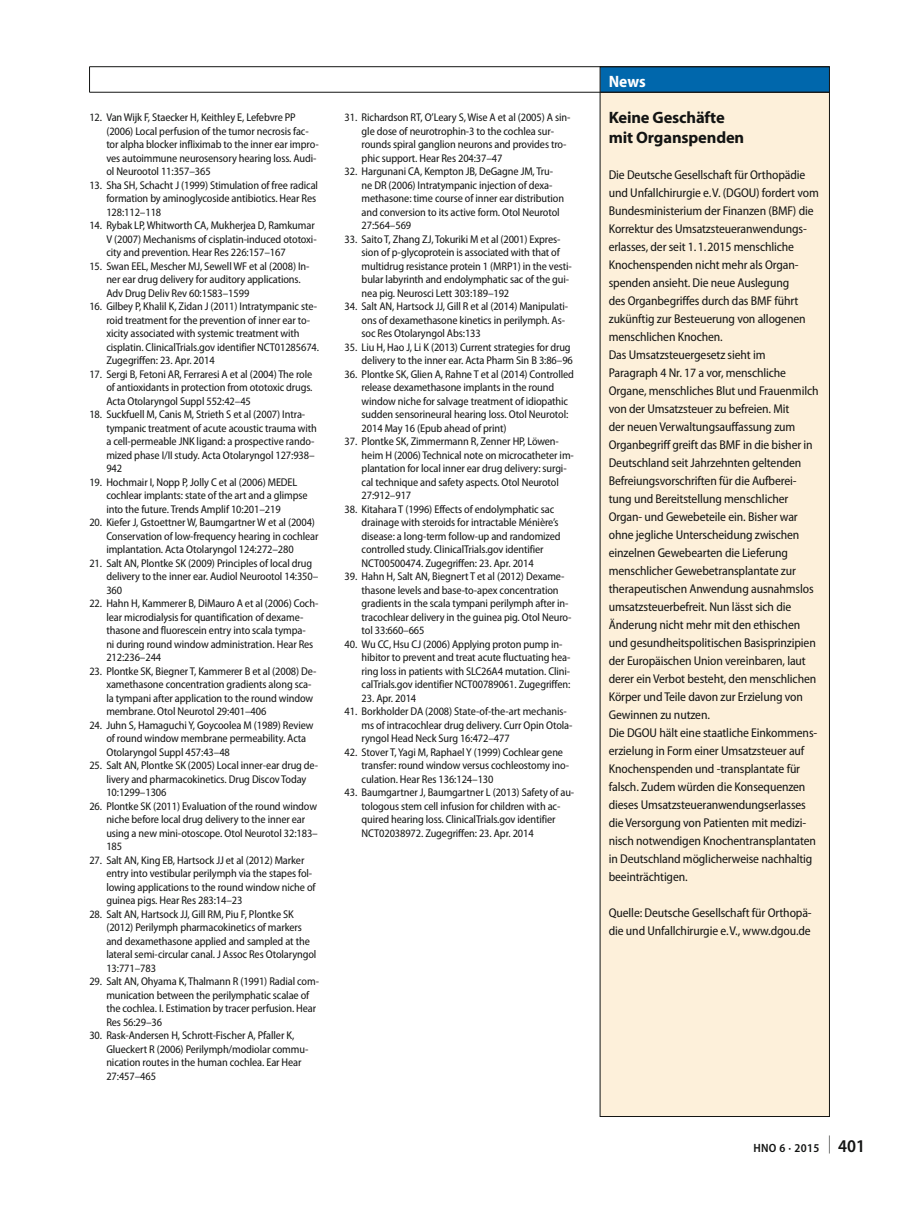
<style>
.page{position:relative;width:919px;height:1212px;background:#fff}
.page>*{position:absolute;margin:0;border:0;box-sizing:border-box;transform-origin:0 0}
.t1{font:700 16.5px/19.8px "Myriad Pro";letter-spacing:-.01em;color:#131413}
.t2{font:700 semi-condensed 16.5px "Myriad Pro";color:#fff}
.t3{font:semi-condensed 12.75px/18px "Myriad Pro";letter-spacing:-.01em;color:#131413}
.t4{font:600 semi-condensed 12px "Myriad Pro";letter-spacing:.03em;color:#131413}
.t5{font:semi-condensed 11.25px/13.5px "Myriad Pro";letter-spacing:-.01em;color:#131413}
.s1{font-size:18px}
</style>
<div class="page">
<div style="left:600px;top:67px;width:229px;height:1049px;background:#fdf0da"></div>
<div style="left:600px;top:67px;width:229px;height:25px;background:#0067ac"></div>
<hr style="left:89px;top:92px;width:740px;height:1px;background:#131413">
<svg style="left:89px;top:67px;width:1px;height:25px"></svg>
<hr style="left:89px;top:66px;width:740px;height:1px;background:#131413">
<p class="t5" style="left:106px;top:111px;width:214px;text-indent:-17px">12. Van Wijk F, Staecker H, Keithley E, Lefebvre PP (2006) Local perfusion of the tumor necrosis fac&shy;tor alpha blocker infliximab to the inner ear impro&shy;ves autoimmune neurosensory hearing loss. Audi&shy;ol Neurootol 11:357–365</p>
<p class="t5" style="left:106px;top:179px;width:213px;text-indent:-17px">13. Sha SH, Schacht J (1999) Stimulation of free radical formation by aminoglycoside antibiotics. Hear Res<br>128:112–118</p>
<p class="t5" style="left:106px;top:219px;width:212px;text-indent:-17px">14. Rybak LP, Whitworth CA, Mukherjea D, Ramkumar<br>V (2007) Mechanisms of cisplatin-induced ototoxi&shy;city and prevention. Hear Res 226:157–167</p>
<p class="t5" style="left:106px;top:260px;width:205px;text-indent:-17px">15. Swan EEL, Mescher MJ, Sewell WF et al (2008) In&shy;ner ear drug delivery for auditory applications.<br>Adv Drug Deliv Rev 60:1583–1599</p>
<p class="t5" style="left:106px;top:300px;width:214px;text-indent:-17px">16. Gilbey P, Khalil K, Zidan J (2011) Intratympanic ste&shy;roid treatment for the prevention of inner ear to&shy;xicity associated with systemic treatment with cisplatin. ClinicalTrials.gov identifier NCT01285674.<br>Zugegriffen: 23. Apr. 2014</p>
<p class="t5" style="left:106px;top:368px;width:208px;text-align:justify;text-indent:-17px">17. Sergi B, Fetoni AR, Ferraresi A et al (2004) The role of antioxidants in protection from ototoxic drugs.<br>Acta Otolaryngol Suppl 552:42–45</p>
<p class="t5" style="left:106px;top:408px;width:212px;text-indent:-17px">18. Suckfuell M, Canis M, Strieth S et al (2007) Intra&shy;tympanic treatment of acute acoustic trauma with a cell-permeable JNK ligand: a prospective rando&shy;mized phase I/II study. Acta Otolaryngol 127:938– 942</p>
<p class="t5" style="left:106px;top:476px;width:203px;text-indent:-17px">19. Hochmair I, Nopp P, Jolly C et al (2006) MEDEL cochlear implants: state of the art and a glimpse into the future. Trends Amplif 10:201–219</p>
<p class="t5" style="left:106px;top:516px;width:213px;text-indent:-17px">20. Kiefer J, Gstoettner W, Baumgartner W et al (2004)<br>Conservation of low-frequency hearing in cochlear implantation. Acta Otolaryngol 124:272–280</p>
<p class="t5" style="left:106px;top:557px;width:213px;text-indent:-17px">21. Salt AN, Plontke SK (2009) Principles of local drug delivery to the inner ear. Audiol Neurootol 14:350–<br>360</p>
<p class="t5" style="left:106px;top:597px;width:213px;text-indent:-17px">22. Hahn H, Kammerer B, DiMauro A et al (2006) Coch&shy;lear microdialysis for quantification of dexame&shy;thasone and fluorescein entry into scala tympa-<br>ni during round window administration. Hear Res 212:236–244</p>
<p class="t5" style="left:106px;top:665px;width:212px;text-indent:-17px">23. Plontke SK, Biegner T, Kammerer B et al (2008) De&shy;xamethasone concentration gradients along sca&shy;la tympani after application to the round window membrane. Otol Neurotol 29:401–406</p>
<p class="t5" style="left:106px;top:719px;width:209px;text-indent:-17px">24. Juhn S, Hamaguchi Y, Goycoolea M (1989) Review of round window membrane permeability. Acta<br>Otolaryngol Suppl 457:43–48</p>
<p class="t5" style="left:106px;top:759px;width:213px;text-indent:-17px">25. Salt AN, Plontke SK (2005) Local inner-ear drug de&shy;livery and pharmacokinetics. Drug Discov Today<br>10:1299–1306</p>
<p class="t5" style="left:106px;top:800px;width:213px;text-indent:-17px">26. Plontke SK (2011) Evaluation of the round window niche before local drug delivery to the inner ear using a new mini-otoscope. Otol Neurotol 32:183– 185</p>
<p class="t5" style="left:106px;top:854px;width:211px;text-indent:-17px">27. Salt AN, King EB, Hartsock JJ et al (2012) Marker entry into vestibular perilymph via the stapes fol&shy;lowing applications to the round window niche of guinea pigs. Hear Res 283:14–23</p>
<p class="t5" style="left:106px;top:908px;width:211px;text-indent:-17px">28. Salt AN, Hartsock JJ, Gill RM, Piu F, Plontke SK (2012) Perilymph pharmacokinetics of markers and dexamethasone applied and sampled at the lateral semi-circular canal. J Assoc Res Otolaryngol 13:771–783</p>
<p class="t5" style="left:106px;top:975px;width:214px;text-indent:-17px">29. Salt AN, Ohyama K, Thalmann R (1991) Radial com&shy;munication between the perilymphatic scalae of the cochlea. I. Estimation by tracer perfusion. Hear Res 56:29–36</p>
<p class="t5" style="left:106px;top:1029px;width:203px;text-indent:-17px">30. Rask-Andersen H, Schrott-Fischer A, Pfaller K, Glueckert R (2006) Perilymph/modiolar commu&shy;nication routes in the human cochlea. Ear Hear 27:457–465</p>
<p class="t5" style="left:361px;top:111px;width:210px;text-indent:-17px">31. Richardson RT, O’Leary S, Wise A et al (2005) A sin&shy;gle dose of neurotrophin-3 to the cochlea sur&shy;rounds spiral ganglion neurons and provides tro&shy;phic support. Hear Res 204:37–47</p>
<p class="t5" style="left:361px;top:165px;width:204px;text-indent:-17px">32. Hargunani CA, Kempton JB, DeGagne JM, Tru&shy;ne DR (2006) Intratympanic injection of dexa&shy;methasone: time course of inner ear distribution and conversion to its active form. Otol Neurotol 27:564–569</p>
<p class="t5" style="left:361px;top:233px;width:212px;text-indent:-17px">33. Saito T, Zhang ZJ, Tokuriki M et al (2001) Expres&shy;sion of p-glycoprotein is associated with that of multidrug resistance protein 1 (MRP1) in the vesti&shy;bular labyrinth and endolymphatic sac of the gui&shy;nea pig. Neurosci Lett 303:189–192</p>
<p class="t5" style="left:361px;top:300px;width:208px;text-indent:-17px">34. Salt AN, Hartsock JJ, Gill R et al (2014) Manipulati&shy;ons of dexamethasone kinetics in perilymph. As&shy;soc Res Otolaryngol Abs:133</p>
<p class="t5" style="left:344px;top:341px;width:230px;text-align:right">35. Liu H, Hao J, Li K (2013) Current strategies for drug delivery to the inner ear. Acta Pharm Sin B 3:86–96</p>
<p class="t5" style="left:361px;top:368px;width:214px;text-indent:-17px">36. Plontke SK, Glien A, Rahne T et al (2014) Controlled release dexamethasone implants in the round window niche for salvage treatment of idiopathic sudden sensorineural hearing loss. Otol Neurotol:<br>2014 May 16 (Epub ahead of print)</p>
<p class="t5" style="left:361px;top:435px;width:214px;text-indent:-17px">37. Plontke SK, Zimmermann R, Zenner HP, Löwen&shy;heim H (2006) Technical note on microcatheter im&shy;plantation for local inner ear drug delivery: surgi&shy;cal technique and safety aspects. Otol Neurotol 27:912–917</p>
<p class="t5" style="left:361px;top:503px;width:200px;text-indent:-17px">38. Kitahara T (1996) Effects of endolymphatic sac drainage with steroids for intractable Ménière’s disease: a long-term follow-up and randomized controlled study. ClinicalTrials.gov identifier NCT00500474. Zugegriffen: 23. Apr. 2014</p>
<p class="t5" style="left:361px;top:570px;width:211px;text-indent:-17px">39. Hahn H, Salt AN, Biegnert T et al (2012) Dexame&shy;thasone levels and base-to-apex concentration gradients in the scala tympani perilymph after in&shy;tracochlear delivery in the guinea pig. Otol Neuro&shy;tol 33:660–665</p>
<p class="t5" style="left:361px;top:638px;width:210px;text-indent:-17px">40. Wu CC, Hsu CJ (2006) Applying proton pump in&shy;hibitor to prevent and treat acute fluctuating hea&shy;ring loss in patients with SLC26A4 mutation. Clini&shy;calTrials.gov identifier NCT00789061. Zugegriffen:</p>
<p class="t5" style="left:361px;top:692px;width:56px">23. Apr. 2014</p>
<p class="t5" style="left:361px;top:705px;width:212px;text-indent:-17px">41. Borkholder DA (2008) State-of-the-art mechanis&shy;ms of intracochlear drug delivery. Curr Opin Otola&shy;ryngol Head Neck Surg 16:472–477</p>
<p class="t5" style="left:361px;top:746px;width:209px;text-indent:-17px">42. Stover T, Yagi M, Raphael Y (1999) Cochlear gene transfer: round window versus cochleostomy ino&shy;culation. Hear Res 136:124–130</p>
<p class="t5" style="left:361px;top:786px;width:214px;text-indent:-17px">43. Baumgartner J, Baumgartner L (2013) Safety of au&shy;tologous stem cell infusion for children with ac&shy;quired hearing loss. ClinicalTrials.gov identifier NCT02038972. Zugegriffen: 23. Apr. 2014</p>
<h1 class="t2" style="left:608px;top:75px;width:38px">News</h1>
<h1 class="t1" style="left:608px;top:109px;width:137px">Keine Geschäfte mit Organspenden</h1>
<p class="t3" style="left:608px;top:167px;width:211px">Die Deutsche Gesellschaft für Orthopädie und Unfallchirurgie e. V. (DGOU) fordert vom Bundesministerium der Finanzen (BMF) die Korrektur des Umsatzsteueranwendungs&shy;erlasses, der seit 1. 1. 2015 menschliche Knochenspenden nicht mehr als Organ&shy;spenden ansieht. Die neue Auslegung<br>des Organbegriffes durch das BMF führt zukünftig zur Besteuerung von allogenen menschlichen Knochen.<br>Das Umsatzsteuergesetz sieht im<br>Paragraph 4 Nr. 17 a vor, menschliche Organe, menschliches Blut und Frauenmilch von der Umsatzsteuer zu befreien. Mit<br>der neuen Verwaltungsauffassung zum Organbegriff greift das BMF in die bisher in Deutschland seit Jahrzehnten geltenden Befreiungsvorschriften für die Aufberei&shy;tung und Bereitstellung menschlicher Organ- und Gewebeteile ein. Bisher war ohne jegliche Unterscheidung zwischen einzelnen Gewebearten die Lieferung menschlicher Gewebetransplantate zur therapeutischen Anwendung ausnahmslos umsatzsteuerbefreit. Nun lässt sich die Änderung nicht mehr mit den ethischen und gesundheitspolitischen Basisprinzipien der Europäischen Union vereinbaren, laut derer ein Verbot besteht, den menschlichen Körper und Teile davon zur Erzielung von Gewinnen zu nutzen.<br>Die DGOU hält eine staatliche Einkommens&shy;erzielung in Form einer Umsatzsteuer auf Knochenspenden und -transplantate für falsch. Zudem würden die Konsequenzen dieses Umsatzsteueranwendungserlasses die Versorgung von Patienten mit medizi&shy;nisch notwendigen Knochentransplantaten in Deutschland möglicherweise nachhaltig beeinträchtigen.</p>
<p class="t3" style="left:608px;top:905px;width:204px">Quelle: Deutsche Gesellschaft für Orthopä&shy;die und Unfallchirurgie e. V., www.dgou.de</p>
<p class="t4" style="left:753px;top:1144px;width:113px">HNO 6 · 2015 <sup>|</sup> <span class="s1">401</span></p>
</div>
